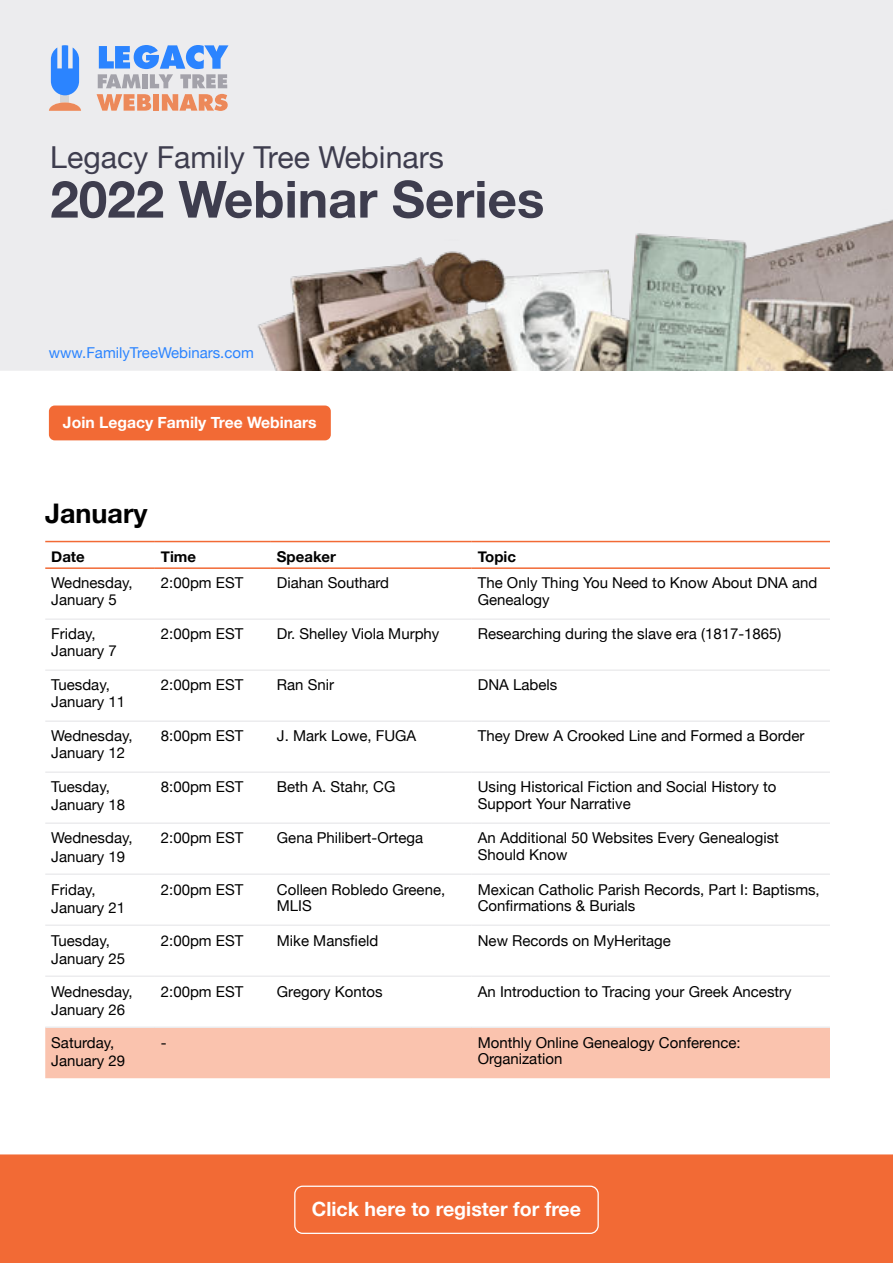
<style>
.page{position:relative;width:893px;height:1263px;background:#fff}
.page>*{position:absolute;margin:0;border:0;box-sizing:border-box;transform-origin:0 0}
.t1{font:700 51.15px "Helvetica Neue";color:#3e3d4e}
.t2{font:30.3px "Helvetica Neue";color:#3e3d4e}
.t3{font:700 27px "Helvetica Neue";color:#000}
.t4{font:700 19.65px "Helvetica Neue";color:#fff}
.t5{font:700 15.75px "Helvetica Neue";color:#fff}
.t6{font:15px/16.2px "Helvetica Neue";color:#000}
.t7{font:15px "Helvetica Neue";color:#2b84ff}
.t8{font:700 15px "Helvetica Neue";color:#000}
</style>
<div class="page">
<div style="left:0;top:0;width:893px;height:371px;background:#ececee"></div>
<svg style="left:97px;top:94px;width:54px;height:17px"></svg>
<div style="left:153px;top:94px;width:6px;height:17px;background:#ec895a"></div>
<svg style="left:162px;top:94px;width:66px;height:17px"></svg>
<svg style="left:61px;top:95px;width:8px;height:7px"></svg>
<svg style="left:49px;top:102px;width:32px;height:9px"></svg>
<svg style="left:51px;top:45px;width:28px;height:50px"></svg>
<svg style="left:98px;top:45px;width:130px;height:43px;background:#9bb9e5"></svg>
<div style="left:0;top:1154px;width:893px;height:109px;background:#f26a35"></div>
<div style="left:294px;top:1185px;width:305px;height:49px;border:1px solid #fff;border-radius:8px"></div>
<img style="left:255px;top:203px;width:638px;height:168px">
<div style="left:45px;top:1028px;width:785px;height:50px;background:#fac3ae"></div>
<hr style="left:45px;top:541px;width:110px;height:1px;background:#f26a35">
<hr style="left:155px;top:541px;width:116px;height:1px;background:#f26a35">
<hr style="left:271px;top:541px;width:201px;height:1px;background:#f26a35">
<hr style="left:472px;top:541px;width:358px;height:1px;background:#f26a35">
<hr style="left:45px;top:567px;width:110px;height:2px;background:#f26a35">
<hr style="left:155px;top:567px;width:116px;height:2px;background:#f26a35">
<hr style="left:271px;top:567px;width:201px;height:2px;background:#f26a35">
<hr style="left:472px;top:567px;width:358px;height:2px;background:#f26a35">
<hr style="left:45px;top:618px;width:110px;height:2px;background:#ececee">
<hr style="left:155px;top:618px;width:116px;height:2px;background:#ececee">
<hr style="left:271px;top:618px;width:201px;height:2px;background:#ececee">
<hr style="left:472px;top:618px;width:358px;height:2px;background:#ececee">
<hr style="left:45px;top:669px;width:110px;height:2px;background:#ececee">
<hr style="left:155px;top:669px;width:116px;height:2px;background:#ececee">
<hr style="left:271px;top:669px;width:201px;height:2px;background:#ececee">
<hr style="left:472px;top:669px;width:358px;height:2px;background:#ececee">
<hr style="left:45px;top:720px;width:110px;height:2px;background:#ececee">
<hr style="left:155px;top:720px;width:116px;height:2px;background:#ececee">
<hr style="left:271px;top:720px;width:201px;height:2px;background:#ececee">
<hr style="left:472px;top:720px;width:358px;height:2px;background:#ececee">
<hr style="left:45px;top:771px;width:110px;height:2px;background:#ececee">
<hr style="left:155px;top:771px;width:116px;height:2px;background:#ececee">
<hr style="left:271px;top:771px;width:201px;height:2px;background:#ececee">
<hr style="left:472px;top:771px;width:358px;height:2px;background:#ececee">
<hr style="left:45px;top:822px;width:110px;height:2px;background:#ececee">
<hr style="left:155px;top:822px;width:116px;height:2px;background:#ececee">
<hr style="left:271px;top:822px;width:201px;height:2px;background:#ececee">
<hr style="left:472px;top:822px;width:358px;height:2px;background:#ececee">
<hr style="left:45px;top:873px;width:110px;height:2px;background:#ececee">
<hr style="left:155px;top:873px;width:116px;height:2px;background:#ececee">
<hr style="left:271px;top:873px;width:201px;height:2px;background:#ececee">
<hr style="left:472px;top:873px;width:358px;height:2px;background:#ececee">
<hr style="left:45px;top:924px;width:110px;height:2px;background:#ececee">
<hr style="left:155px;top:924px;width:116px;height:2px;background:#ececee">
<hr style="left:271px;top:924px;width:201px;height:2px;background:#ececee">
<hr style="left:472px;top:924px;width:358px;height:2px;background:#ececee">
<hr style="left:45px;top:975px;width:110px;height:2px;background:#ececee">
<hr style="left:155px;top:975px;width:116px;height:2px;background:#ececee">
<hr style="left:271px;top:975px;width:201px;height:2px;background:#ececee">
<hr style="left:472px;top:975px;width:358px;height:2px;background:#ececee">
<hr style="left:45px;top:1026px;width:110px;height:2px;background:#ececee">
<hr style="left:155px;top:1026px;width:116px;height:2px;background:#ececee">
<hr style="left:271px;top:1026px;width:201px;height:2px;background:#ececee">
<hr style="left:472px;top:1026px;width:358px;height:2px;background:#ececee">
<div style="left:49px;top:405px;width:282px;height:35px;background:#f26a35;border-radius:6px"></div>
<h2 class="t2" style="left:50px;top:146px;width:395px">Legacy Family Tree Webinars</h2>
<h1 class="t1" style="left:50px;top:170px;width:496px">2022 Webinar Series</h1>
<p class="t7" style="left:49px;top:347px;width:206px">www.FamilyTreeWebinars.com</p>
<p class="t5" style="left:63px;top:416px;width:255px">Join Legacy Family Tree Webinars</p>
<h3 class="t3" style="left:45px;top:503px;width:104px">January</h3>
<p class="t8" style="left:51px;top:551px;width:35px">Date</p>
<p class="t8" style="left:161px;top:551px;width:37px">Time</p>
<p class="t8" style="left:277px;top:551px;width:61px">Speaker</p>
<p class="t8" style="left:478px;top:551px;width:40px">Topic</p>
<p class="t6" style="left:51px;top:576px;width:83px">Wednesday,<br>January 5</p>
<p class="t6" style="left:161px;top:576px;width:84px">2:00pm EST</p>
<p class="t6" style="left:277px;top:576px;width:114px">Diahan Southard</p>
<p class="t6" style="left:478px;top:576px;width:341px">The Only Thing You Need to Know About DNA and<br>Genealogy</p>
<p class="t6" style="left:51px;top:627px;width:67px">Friday,<br>January 7</p>
<p class="t6" style="left:161px;top:627px;width:84px">2:00pm EST</p>
<p class="t6" style="left:277px;top:627px;width:164px">Dr. Shelley Viola Murphy</p>
<p class="t6" style="left:478px;top:627px;width:305px">Researching during the slave era (1817-1865)</p>
<p class="t6" style="left:51px;top:678px;width:75px">Tuesday,<br>January 11</p>
<p class="t6" style="left:161px;top:678px;width:84px">2:00pm EST</p>
<p class="t6" style="left:277px;top:678px;width:59px">Ran Snir</p>
<p class="t6" style="left:478px;top:678px;width:81px">DNA Labels</p>
<p class="t6" style="left:51px;top:729px;width:83px">Wednesday,<br>January 12</p>
<p class="t6" style="left:161px;top:729px;width:84px">8:00pm EST</p>
<p class="t6" style="left:277px;top:729px;width:141px">J. Mark Lowe, FUGA</p>
<p class="t6" style="left:478px;top:729px;width:328px">They Drew A Crooked Line and Formed a Border</p>
<p class="t6" style="left:51px;top:779px;width:75px;line-height:18px">Tuesday,<br>January 18</p>
<p class="t6" style="left:161px;top:780px;width:84px">8:00pm EST</p>
<p class="t6" style="left:277px;top:780px;width:120px">Beth A. Stahr, CG</p>
<p class="t6" style="left:478px;top:780px;width:300px">Using Historical Fiction and Social History to<br>Support Your Narrative</p>
<p class="t6" style="left:51px;top:830px;width:83px;line-height:18px">Wednesday,<br>January 19</p>
<p class="t6" style="left:161px;top:831px;width:84px">2:00pm EST</p>
<p class="t6" style="left:277px;top:831px;width:148px">Gena Philibert-Ortega</p>
<p class="t6" style="left:478px;top:831px;width:303px">An Additional 50 Websites Every Genealogist<br>Should Know</p>
<p class="t6" style="left:51px;top:881px;width:75px;line-height:18px">Friday,<br>January 21</p>
<p class="t6" style="left:161px;top:882px;width:84px">2:00pm EST</p>
<p class="t6" style="left:277px;top:882px;width:170px">Colleen Robledo Greene,<br>MLIS</p>
<p class="t6" style="left:478px;top:882px;width:343px">Mexican Catholic Parish Records, Part I: Baptisms,<br>Confirmations &amp; Burials</p>
<p class="t6" style="left:51px;top:932px;width:75px;line-height:18px">Tuesday,<br>January 25</p>
<p class="t6" style="left:161px;top:933px;width:84px">2:00pm EST</p>
<p class="t6" style="left:277px;top:933px;width:103px">Mike Mansfield</p>
<p class="t6" style="left:478px;top:933px;width:195px">New Records on MyHeritage</p>
<p class="t6" style="left:51px;top:983px;width:83px;line-height:18px">Wednesday,<br>January 26</p>
<p class="t6" style="left:161px;top:984px;width:84px">2:00pm EST</p>
<p class="t6" style="left:277px;top:984px;width:107px">Gregory Kontos</p>
<p class="t6" style="left:478px;top:984px;width:315px">An Introduction to Tracing your Greek Ancestry</p>
<p class="t6" style="left:51px;top:1034px;width:75px;line-height:18px">Saturday,<br>January 29</p>
<p class="t6" style="left:161px;top:1035px;width:7px">-</p>
<p class="t6" style="left:478px;top:1035px;width:264px">Monthly Online Genealogy Conference:<br>Organization</p>
<h3 class="t4" style="left:312px;top:1202px;width:271px">Click here to register for free</h3>
</div>
